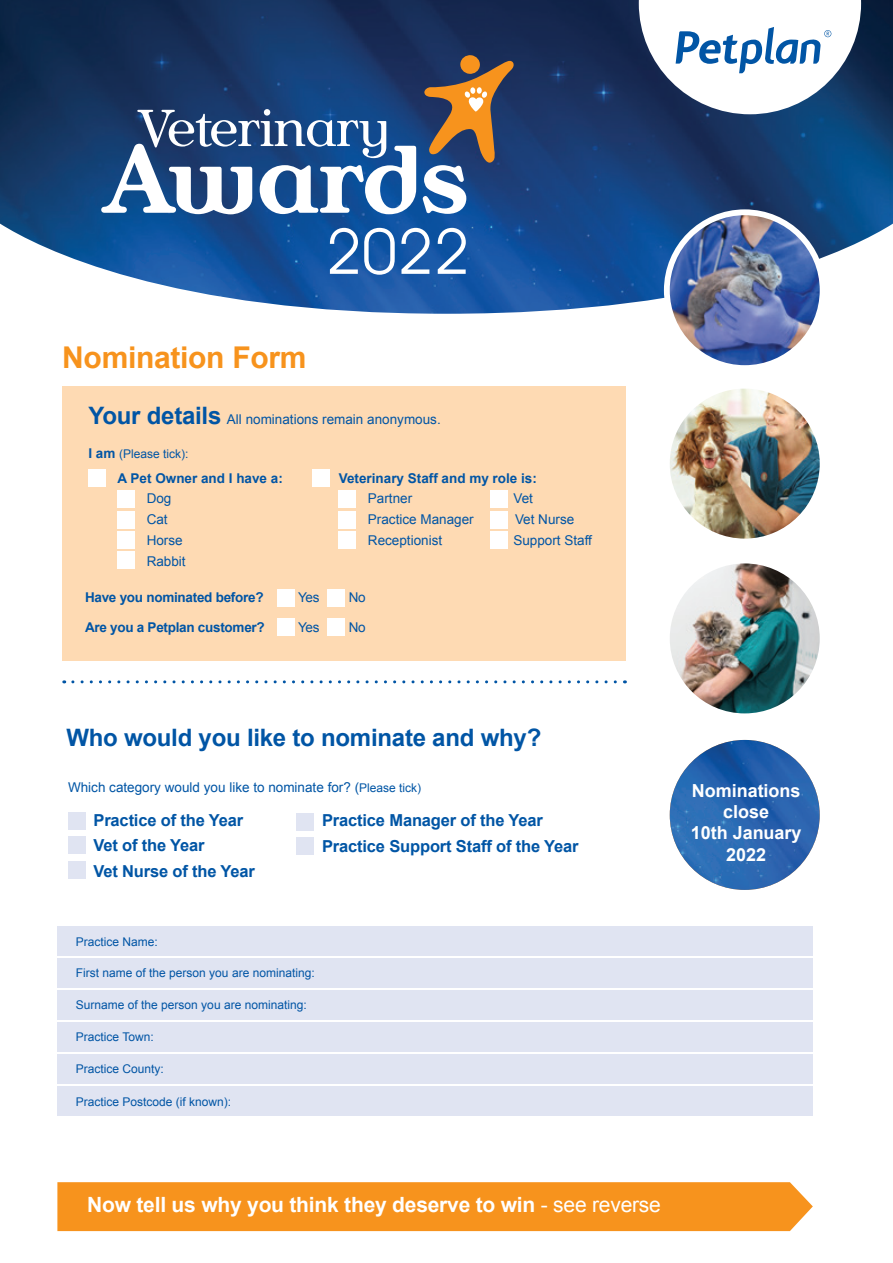
<style>
.page{position:relative;width:893px;height:1263px;background:#fff}
.page>*{position:absolute;margin:0;border:0;box-sizing:border-box;transform-origin:0 0}
.t1{font:700 30px "Arial";letter-spacing:-.01em;color:#f7931d}
.t2{font:700 24px "Arial";letter-spacing:-.01em;color:#0155a5}
.t3{font:700 21px "Arial";letter-spacing:-.01em;color:#fff}
.t4{font:700 18px/21.3px "Arial";color:#fff;text-align:center}
.t5{font:700 16.5px/25.2px "Arial";letter-spacing:-.01em;color:#0155a5}
.t6{font:13.5px/21px "Arial";color:#0155a5}
.t7{font:700 13.5px "Arial";letter-spacing:-.02em;color:#0155a5}
.t8{font:700 13.5px "Arial";color:#0155a5}
.t9{font:12px "Arial";color:#0155a5}
.s1{font-weight:700;font-size:24px}
.s2{font-weight:700;font-size:13.5px}
.s3{font-size:12px}
.s4{font-weight:400}
</style>
<div class="page">
<div style="left:62px;top:387px;width:564px;height:274px;background:#fedab3"></div>
<div style="left:57px;top:1182px;width:756px;height:49px;background:#f7931d"></div>
<img style="left:0;top:0;width:893px;height:314px">
<div style="left:68px;top:813px;width:17px;height:17px;background:#e0e4f2"></div>
<div style="left:68px;top:837px;width:17px;height:17px;background:#e0e4f2"></div>
<div style="left:68px;top:862px;width:17px;height:17px;background:#e0e4f2"></div>
<div style="left:57px;top:926px;width:756px;height:30px;background:#e0e4f2"></div>
<div style="left:57px;top:958px;width:756px;height:30px;background:#e0e4f2"></div>
<div style="left:57px;top:990px;width:756px;height:30px;background:#e0e4f2"></div>
<div style="left:57px;top:1022px;width:756px;height:30px;background:#e0e4f2"></div>
<div style="left:57px;top:1054px;width:756px;height:30px;background:#e0e4f2"></div>
<div style="left:57px;top:1086px;width:756px;height:30px;background:#e0e4f2"></div>
<img style="left:670px;top:740px;width:150px;height:150px;border-radius:75px">
<svg style="left:639px;top:0;width:222px;height:114px"></svg>
<img style="left:670px;top:563px;width:150px;height:150px;border-radius:75px">
<div style="left:296px;top:813px;width:17px;height:17px;background:#e0e4f2"></div>
<div style="left:296px;top:837px;width:17px;height:17px;background:#e0e4f2"></div>
<div style="left:88px;top:469px;width:17px;height:17px;background:#fff"></div>
<div style="left:278px;top:619px;width:17px;height:17px;background:#fff"></div>
<div style="left:327px;top:619px;width:17px;height:17px;background:#fff"></div>
<div style="left:278px;top:589px;width:17px;height:17px;background:#fff"></div>
<div style="left:327px;top:589px;width:17px;height:17px;background:#fff"></div>
<div style="left:118px;top:491px;width:17px;height:17px;background:#fff"></div>
<div style="left:118px;top:511px;width:17px;height:17px;background:#fff"></div>
<div style="left:118px;top:531px;width:17px;height:17px;background:#fff"></div>
<div style="left:118px;top:552px;width:17px;height:17px;background:#fff"></div>
<div style="left:312px;top:469px;width:17px;height:17px;background:#fff"></div>
<div style="left:339px;top:491px;width:17px;height:17px;background:#fff"></div>
<div style="left:490px;top:491px;width:17px;height:17px;background:#fff"></div>
<div style="left:490px;top:511px;width:17px;height:17px;background:#fff"></div>
<div style="left:490px;top:531px;width:17px;height:17px;background:#fff"></div>
<div style="left:339px;top:511px;width:17px;height:17px;background:#fff"></div>
<div style="left:339px;top:531px;width:17px;height:17px;background:#fff"></div>
<svg style="left:73px;top:680px;width:552px;height:3px"></svg>
<img style="left:670px;top:389px;width:150px;height:150px;border-radius:75px">
<div style="left:664px;top:209px;width:161px;height:162px;background:#fff;border-radius:50%"></div>
<img style="left:670px;top:215px;width:150px;height:150px;border-radius:75px">
<svg style="left:330px;top:228px;width:28px;height:46px"></svg>
<svg style="left:364px;top:228px;width:31px;height:47px"></svg>
<svg style="left:401px;top:228px;width:29px;height:46px"></svg>
<svg style="left:438px;top:228px;width:28px;height:46px"></svg>
<svg style="left:101px;top:55px;width:415px;height:159px"></svg>
<h1 class="t1" style="left:62px;top:337px;width:246px">Nomination Form</h1>
<p class="t6" style="left:88px;top:409px;width:354px"><span class="s1">Your details</span> All nominations remain anonymous.</p>
<p class="t9" style="left:88px;top:446px;width:102px"><span class="s2">I am</span> (Please tick):</p>
<p class="t8" style="left:118px;top:469px;width:167px">A Pet Owner and I have a:</p>
<p class="t6" style="left:147px;top:487px;width:41px">Dog<br>Cat<br>Horse<br>Rabbit</p>
<p class="t8" style="left:339px;top:469px;width:200px">Veterinary Staff and my role is:</p>
<p class="t6" style="left:368px;top:487px;width:46px">Partner</p>
<p class="t6" style="left:514px;top:487px;width:21px">Vet</p>
<p class="t6" style="left:368px;top:508px;width:107px">Practice Manager</p>
<p class="t6" style="left:515px;top:508px;width:61px">Vet Nurse</p>
<p class="t6" style="left:368px;top:529px;width:76px">Receptionist</p>
<p class="t6" style="left:513px;top:529px;width:80px">Support Staff</p>
<p class="t7" style="left:85px;top:589px;width:180px">Have you nominated before?</p>
<p class="t6" style="left:298px;top:587px;width:23px">Yes</p>
<p class="t6" style="left:349px;top:587px;width:18px">No</p>
<p class="t7" style="left:85px;top:618px;width:181px">Are you a Petplan customer?</p>
<p class="t6" style="left:298px;top:617px;width:23px">Yes</p>
<p class="t6" style="left:349px;top:617px;width:18px">No</p>
<h2 class="t2" style="left:66px;top:722px;width:476px">Who would you like to nominate and why?</h2>
<p class="t6" style="left:68px;top:777px;width:355px">Which category would you like to nominate for? (<span class="s3">Please tick)</span></p>
<p class="t5" style="left:94px;top:808px;width:163px">Practice of the Year<br>Vet of the Year<br>Vet Nurse of the Year</p>
<p class="t5" style="left:322px;top:808px;width:258px">Practice Manager of the Year<br>Practice Support Staff of the Year</p>
<p class="t9" style="left:76px;top:934px;width:84px">Practice Name:</p>
<p class="t9" style="left:76px;top:965px;width:240px">First name of the person you are nominating:</p>
<p class="t9" style="left:76px;top:997px;width:232px">Surname of the person you are nominating:</p>
<p class="t9" style="left:76px;top:1029px;width:79px">Practice Town:</p>
<p class="t9" style="left:76px;top:1061px;width:90px">Practice County:</p>
<p class="t9" style="left:76px;top:1093px;width:157px">Practice Postcode (if known):</p>
<h3 class="t4" style="left:691px;top:781px;width:112px">Nominations close<br>10th January<br>2022</h3>
<h3 class="t3" style="left:87px;top:1191px;width:575px">Now tell us why you think they deserve to win <span class="s4">- see reverse</span></h3>
</div>
